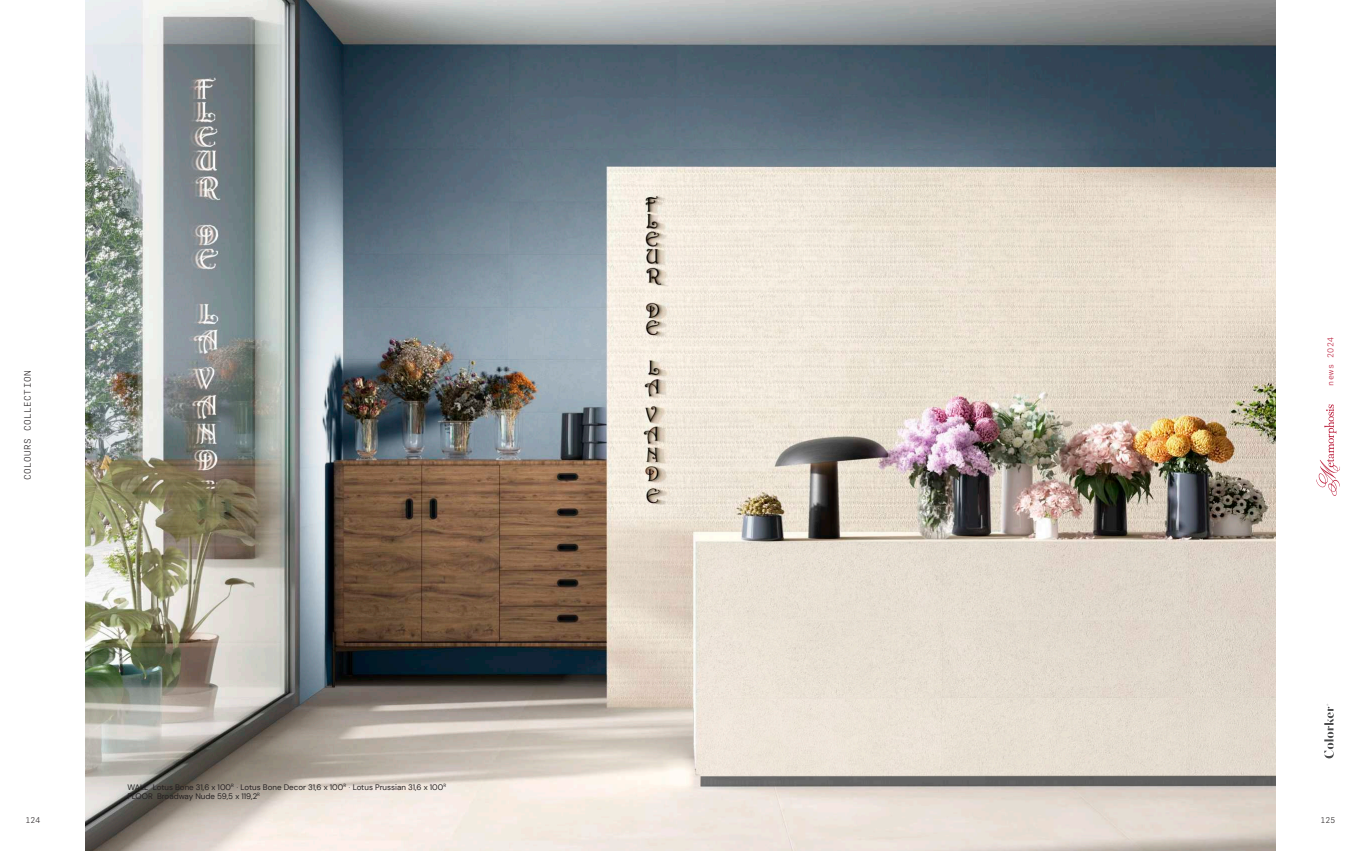
<style>
.page{position:relative;width:1361px;height:851px;background:#fff}
.page>*{position:absolute;margin:0;border:0;box-sizing:border-box;transform-origin:0 0}
.t1{font:300 9px "Adelle Mono";letter-spacing:.06em;color:#231f20}
.t2{font:300 8.1px "Adelle Mono";letter-spacing:.06em;color:#bb1e3c}
.t3{font:8px/9px "DM Sans";color:#231f20}
.t4{font:300 8px "Adelle Mono";color:#231f20}
.s1{font-family:"Real Head Pro";font-weight:300}
</style>
<div class="page">
<img style="left:85px;top:0;width:1191px;height:850px">
<svg style="left:1324px;top:704px;width:9px;height:54px"></svg>
<svg style="left:1316px;top:404px;width:24px;height:92px"></svg>
<p class="t1" style="left:24px;top:480px;width:111px;rotate:-90deg">COLOURS COLLECTION</p>
<p class="t3" style="left:128px;top:783px;width:320px">WALL Lotus Bone 31,6 x 100<sup>R</sup> <span class="s1">·</span> Lotus Bone Decor 31,6 x 100<sup>R</sup> <span class="s1">·</span> Lotus Prussian 31,6 x 100<sup>R<br></sup>FLOOR Broadway Nude 59,5 x 119,2<sup>R</sup></p>
<p class="t2" style="left:1326px;top:385px;width:51px;rotate:-90deg">news 2024</p>
<p class="t4" style="left:26px;top:816px;width:16px">124</p>
<p class="t4" style="left:1320px;top:816px;width:16px">125</p>
</div>
